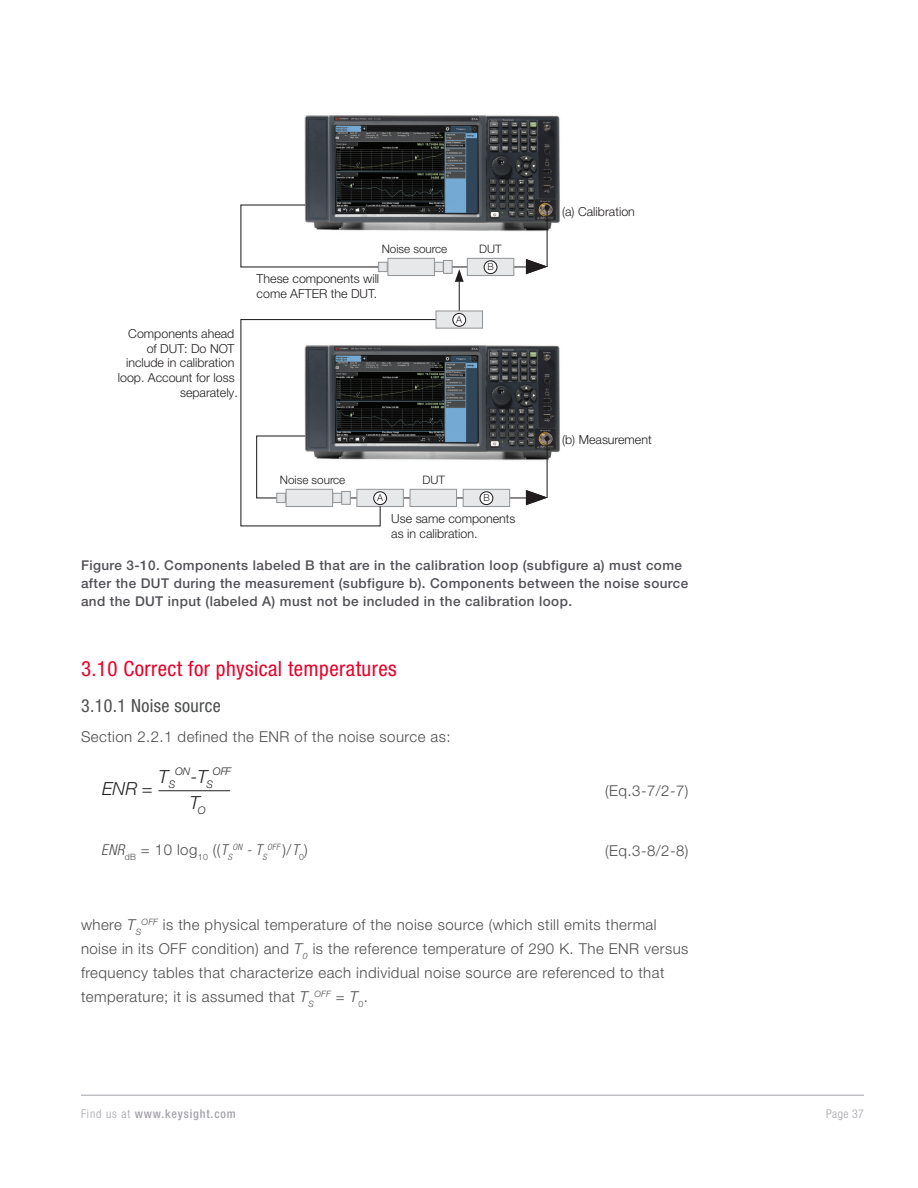
<style>
.page{position:relative;width:918px;height:1188px;background:#fff}
.page>*{position:absolute;margin:0;border:0;box-sizing:border-box;transform-origin:0 0}
.KT_-_Header_2{font:condensed 21px "Helvetica Neue LT Std";letter-spacing:.02em;color:#e90029}
.t1{font:italic 300 18.15px/26.1px "Helvetica Neue LT Std";color:#231f20}
.KT_-_Header_3{font:condensed 18px "Helvetica Neue LT Std";letter-spacing:.02em;color:#4b4c4d}
.KT_-_Body_Text{font:300 15px/24px "Helvetica Neue LT Std";letter-spacing:.03em;color:#4b4c4d}
.KT_-_Figure_Captions{font:500 13.5px/18px "Helvetica Neue LT Std";letter-spacing:.03em;color:#524f56}
.t2{font:300 12.45px/14.9px "Helvetica Neue LT Std";color:#211d1e}
.t3{font:500 condensed 12px "Helvetica Neue LT Std";letter-spacing:.07em;color:#a4a1a9}
.t4{font:300 condensed 12px "Helvetica Neue LT Std";letter-spacing:.03em;color:#a4a1a9}
.t5{font:300 11.7px "Helvetica Neue LT Std";color:#211d1e}
.t6{font:italic 300 10.5px "Helvetica Neue LT Std";color:#231f20}
.t7{font:300 9.45px "Helvetica Neue LT Std";color:#211d1e}
.KT_-_Body_Text-2{font:italic 300 condensed 8.7px "Helvetica Neue LT Std";letter-spacing:.03em;color:#4b4c4d}
.KT_-_Body_Text-3{font:italic 300 8.7px "Helvetica Neue LT Std";color:#4b4c4d}
.s1{font-style:italic;font-stretch:condensed}
.s2{font-size:15px}
.s3{font-style:normal;font-stretch:normal;font-size:15px}
.s4{font-style:normal;font-stretch:normal}
.s5{font-style:italic}
.s6{font-style:normal;font-size:15px}
.s7{font-style:normal}
.s8{font-weight:300}
</style>
<div class="page">
<hr style="left:81px;top:1095px;width:783px;height:1px;background:#a4a1a9">
<img style="left:304px;top:115px;width:256px;height:114px">
<img style="left:460px;top:345px;width:100px;height:113px">
<svg style="left:240px;top:204px;width:310px;height:78px"></svg>
<div style="left:484px;top:261px;width:13px;height:13px;background:#fff;border-radius:50%"></div>
<div style="left:484px;top:260px;width:13px;height:14px;border:1px solid #211d1e;border-radius:50%"></div>
<svg style="left:463px;top:505px;width:47px;height:2px"></svg>
<svg style="left:460px;top:435px;width:90px;height:70px"></svg>
<div style="left:480px;top:492px;width:13px;height:13px;background:#fff;border-radius:50%"></div>
<div style="left:479px;top:491px;width:14px;height:14px;border:1px solid #211d1e;border-radius:50%"></div>
<svg style="left:240px;top:281px;width:220px;height:246px"></svg>
<div style="left:435px;top:310px;width:48px;height:19px;background:#e7e8e9;border:1px solid #939698"></div>
<div style="left:453px;top:313px;width:13px;height:13px;background:#fff;border-radius:50%"></div>
<div style="left:452px;top:313px;width:14px;height:14px;border:1px solid #211d1e;border-radius:50%"></div>
<hr style="left:159px;top:790px;width:71px;height:1px;background:#231f20">
<p class="t2" style="left:118px;top:326px;width:122px;text-align:right">Components ahead<br>of DUT: Do NOT include in calibration loop. Account for loss separately.</p>
<p class="t5" style="left:382px;top:241px;width:67px">Noise source</p>
<p class="t5" style="left:479px;top:242px;width:24px">DUT</p>
<p class="t7" style="left:488px;top:261px;width:8px">B</p>
<p class="t2" style="left:257px;top:271px;width:124px">These components will come AFTER the DUT.</p>
<p class="t7" style="left:456px;top:314px;width:7px">A</p>
<p class="t5" style="left:280px;top:472px;width:67px">Noise source</p>
<p class="t5" style="left:423px;top:473px;width:24px">DUT</p>
<p class="t7" style="left:377px;top:492px;width:7px">A</p>
<p class="t7" style="left:483px;top:492px;width:8px">B</p>
<p class="t2" style="left:391px;top:511px;width:126px">Use same components as in calibration.</p>
<p class="t2" style="left:562px;top:204px;width:74px">(a) Calibration</p>
<p class="t2" style="left:562px;top:432px;width:91px">(b) Measurement</p>
<p class="KT_-_Figure_Captions" style="left:81px;top:556px;width:609px">Figure 3-10. Components labeled B that are in the calibration loop (subfigure a) must come after the DUT during the measurement (subfigure b). Components between the noise source and the DUT input (labeled A) must not be included in the calibration loop.</p>
<p class="KT_-_Header_2" style="left:81px;top:657px;width:317px">3.10 Correct for physical temperatures</p>
<p class="KT_-_Header_3" style="left:81px;top:695px;width:141px">3.10.1 Noise source</p>
<p class="KT_-_Body_Text" style="left:81px;top:725px;width:371px">Section 2.2.1 defined the ENR of the noise source as:</p>
<p class="t6" style="left:175px;top:765px;width:17px">ON</p>
<p class="t6" style="left:213px;top:765px;width:20px">OFF</p>
<p class="t1" style="left:102px;top:775px;width:53px">ENR =</p>
<p class="t1" style="left:190px;top:764px;width:19px;text-indent:-31px">T -T<br>T</p>
<p class="t6" style="left:169px;top:778px;width:8px">S</p>
<p class="t6" style="left:207px;top:778px;width:8px">S</p>
<p class="t6" style="left:198px;top:804px;width:9px">O</p>
<p class="KT_-_Body_Text" style="left:101px;top:837px;width:132px"><span class="s1">ENR</span><sub>dB</sub> = 10 log<sub>10</sub> ((<span class="s1">T</span><sub>S</sub></p>
<p class="KT_-_Body_Text-2" style="left:232px;top:842px;width:77px">ON <span class="s2">- T</span>SOFF <span class="s3">)/</span><span class="s2">T</span><span class="s4">0</span><span class="s3">)</span></p>
<p class="KT_-_Body_Text" style="left:605px;top:778px;width:85px">(Eq.3-7/2-7)</p>
<p class="KT_-_Body_Text" style="left:605px;top:838px;width:85px">(Eq.3-8/2-8)</p>
<p class="KT_-_Body_Text" style="left:81px;top:912px;width:609px">where <span class="s5">T</span><sub>S</sub><sup>OFF</sup> is the physical temperature of the noise source (which still emits thermal noise in its OFF condition) and <span class="s5">T</span><sub>0</sub> is the reference temperature of 290 K. The ENR versus frequency tables that characterize each individual noise source are referenced to that temperature; it is assumed that <span class="s5">T</span><sub>S</sub></p>
<p class="KT_-_Body_Text-3" style="left:314px;top:989px;width:55px">OFF <span class="s6">=</span> <span class="s2">T</span><span class="s7">0</span><span class="s6">.</span></p>
<p class="t3" style="left:81px;top:1106px;width:156px"><span class="s8">Find us at</span> www.keysight.com</p>
<p class="t4" style="left:826px;top:1107px;width:39px">Page 37</p>
</div>
